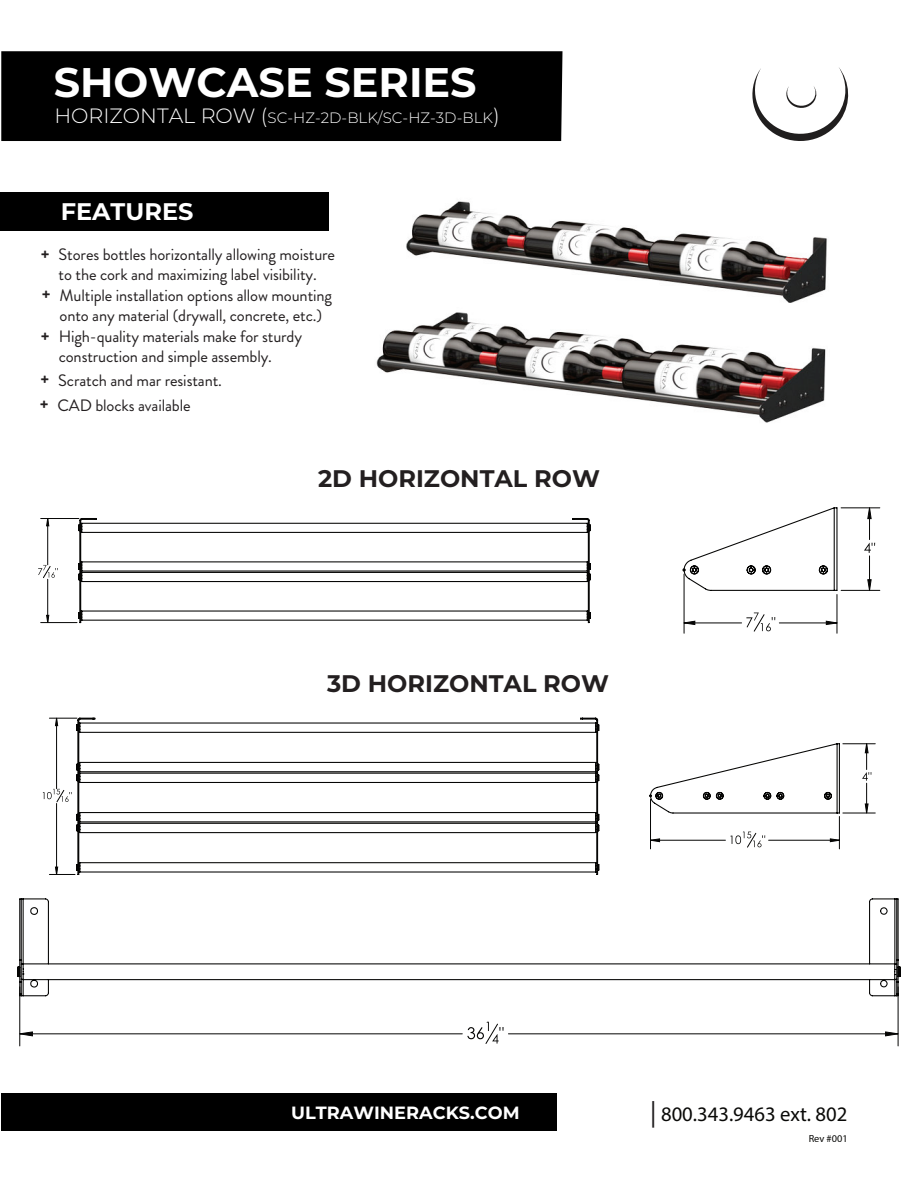
<style>
.page{position:relative;width:918px;height:1188px;background:#fff}
.page>*{position:absolute;margin:0;border:0;box-sizing:border-box;transform-origin:0 0}
.t1{font:700 41.4px "Montserrat";color:#fff}
.t2{font:700 24px "Montserrat";color:#231f20}
.t3{font:700 24px "Montserrat";color:#fff}
.t4{font:20.7px "Myriad Pro";color:#090907}
.t5{font:700 17.7px "Montserrat";color:#fff}
.t6{font:16.5px/19.8px "Brandon Grotesque";letter-spacing:-.01em;color:#231f20}
.t7{font:900 16.5px "Brandon Grotesque";color:#231f20}
.t8{font:300 15px "Montserrat";color:#fff}
.t9{font:10.35px "Myriad Pro";color:#090907}
.s1{font-size:20.7px}
.s2{font-weight:900}
.s3{font-size:26.55px;color:#201d1e}
</style>
<div class="page">
<div style="left:1px;top:51px;width:561px;height:90px;background:#000"></div>
<div style="left:1px;top:1093px;width:556px;height:38px;background:#000"></div>
<svg style="left:752px;top:67px;width:96px;height:74px"></svg>
<div style="left:0;top:193px;width:328px;height:38px;background:#000"></div>
<hr style="left:650px;top:799px;width:1px;height:50px;background:#050504">
<hr style="left:839px;top:816px;width:1px;height:33px;background:#050504">
<hr style="left:866px;top:783px;width:1px;height:30px;background:#050504">
<hr style="left:843px;top:813px;width:32px;height:1px;background:#050504">
<hr style="left:843px;top:743px;width:32px;height:1px;background:#050504">
<svg style="left:649px;top:743px;width:191px;height:105px"></svg>
<svg style="left:864px;top:803px;width:5px;height:11px"></svg>
<svg style="left:862px;top:743px;width:9px;height:38px"></svg>
<svg style="left:75px;top:717px;width:525px;height:158px"></svg>
<svg style="left:43px;top:789px;width:29px;height:14px"></svg>
<hr style="left:56px;top:718px;width:1px;height:71px;background:#050504">
<hr style="left:56px;top:803px;width:1px;height:71px;background:#050504">
<svg style="left:49px;top:717px;width:28px;height:9px"></svg>
<svg style="left:49px;top:866px;width:26px;height:9px"></svg>
<svg style="left:864px;top:543px;width:11px;height:10px"></svg>
<hr style="left:684px;top:574px;width:1px;height:59px;background:#050504">
<hr style="left:837px;top:595px;width:1px;height:38px;background:#050504">
<hr style="left:869px;top:556px;width:1px;height:34px;background:#050504">
<hr style="left:869px;top:508px;width:1px;height:32px;background:#050504">
<hr style="left:841px;top:590px;width:39px;height:1px;background:#050504">
<hr style="left:841px;top:507px;width:39px;height:1px;background:#050504">
<svg style="left:682px;top:507px;width:156px;height:125px"></svg>
<svg style="left:867px;top:579px;width:5px;height:12px"></svg>
<svg style="left:867px;top:507px;width:5px;height:12px"></svg>
<svg style="left:77px;top:518px;width:514px;height:106px"></svg>
<svg style="left:38px;top:565px;width:20px;height:14px"></svg>
<hr style="left:47px;top:579px;width:1px;height:44px;background:#050504">
<hr style="left:47px;top:519px;width:1px;height:46px;background:#050504">
<hr style="left:41px;top:622px;width:36px;height:1px;background:#050504">
<hr style="left:41px;top:518px;width:38px;height:1px;background:#050504">
<svg style="left:46px;top:615px;width:4px;height:8px"></svg>
<svg style="left:46px;top:519px;width:4px;height:8px"></svg>
<svg style="left:17px;top:898px;width:884px;height:99px"></svg>
<svg style="left:467px;top:1022px;width:37px;height:22px"></svg>
<hr style="left:508px;top:1033px;width:390px;height:1px;background:#050504">
<hr style="left:20px;top:1033px;width:442px;height:1px;background:#050504">
<hr style="left:898px;top:987px;width:1px;height:59px;background:#050504">
<hr style="left:19px;top:987px;width:1px;height:59px;background:#050504">
<svg style="left:885px;top:1031px;width:14px;height:6px"></svg>
<svg style="left:19px;top:1031px;width:14px;height:6px"></svg>
<img style="left:406px;top:201px;width:421px;height:102px">
<img style="left:376px;top:312px;width:450px;height:111px">
<h1 class="t1" style="left:54px;top:52px;width:424px">SHOWCASE SERIES</h1>
<p class="t8" style="left:54px;top:107px;width:447px"><span class="s1">HORIZONTAL ROW (</span>SC-HZ-2D-BLK/SC-HZ-3D-BLK<span class="s1">)</span></p>
<h2 class="t3" style="left:61px;top:194px;width:134px">FEATURES</h2>
<p class="t7" style="left:41px;top:242px;width:10px">+</p>
<p class="t7" style="left:42px;top:283px;width:10px">+</p>
<p class="t6" style="left:59px;top:245px;width:278px">Stores bottles horizontally allowing moisture to the cork and maximizing label visibility.</p>
<p class="t6" style="left:60px;top:285px;width:274px">Multiple installation options allow mounting onto any material (drywall, concrete, etc.)</p>
<p class="t6" style="left:59px;top:327px;width:245px">High-quality materials make for sturdy construction and simple assembly.</p>
<p class="t7" style="left:41px;top:324px;width:10px">+</p>
<p class="t6" style="left:40px;top:368px;width:184px;line-height:25px"><span class="s2">+</span> Scratch and mar resistant. <span class="s2">+</span> CAD blocks available</p>
<h2 class="t2" style="left:318px;top:461px;width:283px">2D HORIZONTAL ROW</h2>
<h2 class="t2" style="left:327px;top:666px;width:284px">3D HORIZONTAL ROW</h2>
<p class="t5" style="left:291px;top:1100px;width:230px">ULTRAWINERACKS.COM</p>
<p class="t4" style="left:650px;top:1101px;width:199px"><span class="s3">|</span> 800.343.9463 ext. 802</p>
<p class="t9" style="left:809px;top:1132px;width:40px">Rev #001</p>
</div>
